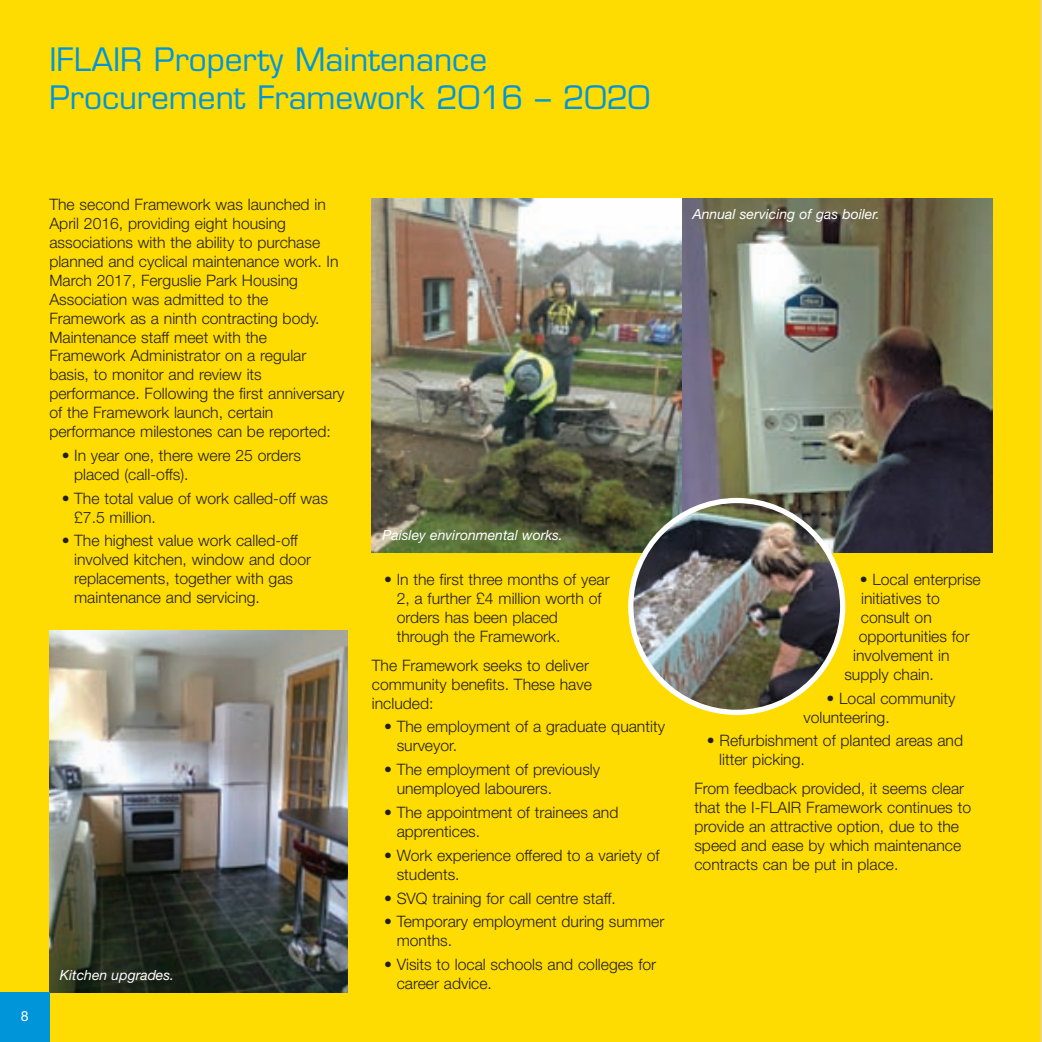
<style>
.page{position:relative;width:1042px;height:1042px;background:#fff}
.page>*{position:absolute;margin:0;border:0;box-sizing:border-box;transform-origin:0 0}
.t1{font:31.5px/37.8px "Eurostile";color:#0095d9}
.t2{font:300 15.75px/18.9px "Helvetica Neue";color:#231f20}
.t3{font:italic 14px "Helvetica Neue";color:#fff}
.t4{font:14px "Helvetica Neue";color:#fff}
</style>
<div class="page">
<div style="left:0;top:0;width:1041px;height:1042px;background:#ffdc01"></div>
<img style="left:372px;top:199px;width:620px;height:354px">
<img style="left:49px;top:630px;width:298px;height:363px">
<img style="left:628px;top:498px;width:217px;height:217px">
<div style="left:0;top:993px;width:49px;height:49px;background:#0095d9"></div>
<h1 class="t1" style="left:49px;top:44px;width:602px">IFLAIR Property Maintenance<br>Procurement Framework 2016 – 2020</h1>
<p class="t2" style="left:49px;top:197px;width:297px">The second Framework was launched in April 2016, providing eight housing associations with the ability to purchase planned and cyclical maintenance work. In March 2017, Ferguslie Park Housing Association was admitted to the Framework as a ninth contracting body.<br>Maintenance staff meet with the Framework Administrator on a regular basis, to monitor and review its performance. Following the first anniversary of the Framework launch, certain performance milestones can be reported:</p>
<p class="t2" style="left:74px;top:447px;width:228px;text-indent:-12px">• In year one, there were 25 orders placed (call-offs).</p>
<p class="t2" style="left:74px;top:490px;width:255px;text-indent:-12px">• The total value of work called-off was £7.5 million.</p>
<p class="t2" style="left:74px;top:533px;width:238px;text-indent:-12px">• The highest value work called-off involved kitchen, window and door replacements, together with gas maintenance and servicing.</p>
<p class="t4" style="left:21px;top:1010px;width:9px">8</p>
<p class="t3" style="left:60px;top:969px;width:116px">Kitchen upgrades.</p>
<p class="t3" style="left:692px;top:209px;width:189px">Annual servicing of gas boiler.</p>
<p class="t3" style="left:382px;top:530px;width:182px">Paisley environmental works.</p>
<p class="t2" style="left:397px;top:572px;width:214px;text-indent:-12px">• In the first three months of year<br>2, a further £4 million worth of orders has been placed through the Framework.</p>
<p class="t2" style="left:372px;top:657px;width:222px">The Framework seeks to deliver community benefits. These have included:</p>
<p class="t2" style="left:397px;top:719px;width:270px;text-indent:-12px">• The employment of a graduate quantity surveyor.</p>
<p class="t2" style="left:397px;top:761px;width:205px;text-indent:-12px">• The employment of previously unemployed labourers.</p>
<p class="t2" style="left:397px;top:804px;width:223px;text-indent:-12px">• The appointment of trainees and apprentices.</p>
<p class="t2" style="left:397px;top:847px;width:264px;text-indent:-12px">• Work experience offered to a variety of students.</p>
<p class="t2" style="left:384px;top:890px;width:233px">• SVQ training for call centre staff.</p>
<p class="t2" style="left:397px;top:914px;width:269px;text-indent:-12px">• Temporary employment during summer months.</p>
<p class="t2" style="left:397px;top:956px;width:261px;text-indent:-12px">• Visits to local schools and colleges for career advice.</p>
<p class="t2" style="left:859px;top:572px;width:123px">• Local enterprise</p>
<p class="t2" style="left:861px;top:590px;width:80px">initiatives to</p>
<p class="t2" style="left:861px;top:609px;width:73px">consult on</p>
<p class="t2" style="left:858px;top:628px;width:112px">opportunities for</p>
<p class="t2" style="left:853px;top:647px;width:98px">involvement in</p>
<p class="t2" style="left:844px;top:666px;width:91px">supply chain.</p>
<p class="t2" style="left:803px;top:690px;width:153px;text-indent:23px">• Local community volunteering.</p>
<p class="t2" style="left:719px;top:733px;width:245px;text-indent:-12px">• Refurbishment of planted areas and litter picking.</p>
<p class="t2" style="left:694px;top:780px;width:278px">From feedback provided, it seems clear that the I-FLAIR Framework continues to provide an attractive option, due to the speed and ease by which maintenance contracts can be put in place.</p>
</div>
